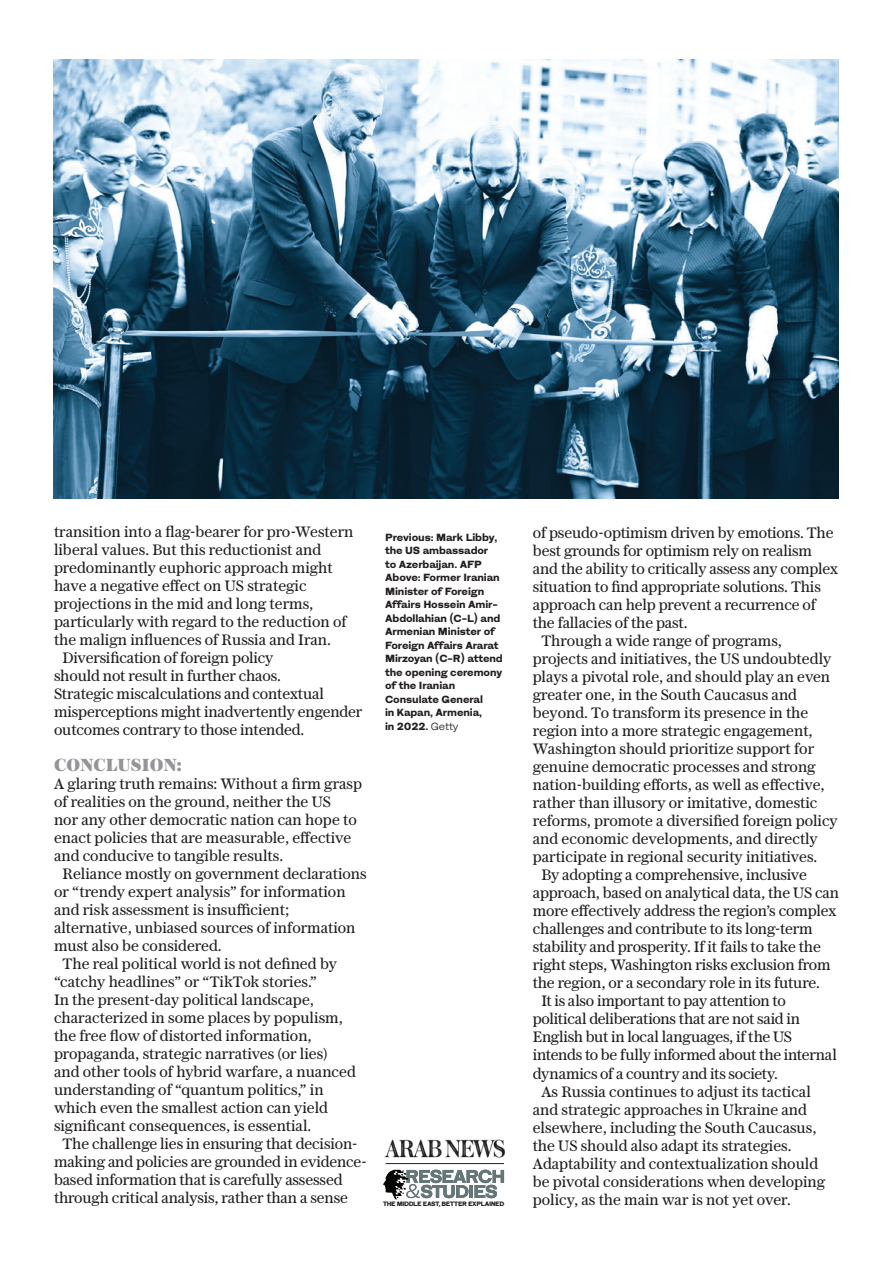
<style>
.page{position:relative;width:893px;height:1263px;background:#fff}
.page>*{position:absolute;margin:0;border:0;box-sizing:border-box;transform-origin:0 0}
.t1{font:900 18px "Austin News Deck";letter-spacing:.005em;color:#939598}
.t2{font:15px "Austin News Text";color:#231f20}
.t3{font:15px "Austin News Text";letter-spacing:-.02em;color:#231f20}
.t4{font:15px "Austin News Text";letter-spacing:-.025em;color:#231f20}
.t5{font:800 10.5px/13.5px "Isento";letter-spacing:-.01em;color:#231f20}
.t6{font:800 6.45px "Isento";letter-spacing:-.06em;color:#231f20}
.s1{font-weight:400}
</style>
<div class="page">
<img style="left:54px;top:60px;width:785px;height:438px">
<svg style="left:383px;top:1170px;width:121px;height:29px"></svg>
<img style="left:384px;top:1139px;width:121px;height:19px">
<hr style="left:386px;top:1163px;width:118px;height:1px;background:#231f20">
<p class="t2" style="left:54px;top:521px;width:301px">transition into a flag-bearer for pro-Western</p>
<p class="t2" style="left:54px;top:539px;width:269px">liberal values. But this reductionist and</p>
<p class="t2" style="left:54px;top:557px;width:280px">predominantly euphoric approach might</p>
<p class="t2" style="left:54px;top:575px;width:254px">have a negative effect on US strategic</p>
<p class="t2" style="left:54px;top:593px;width:261px">projections in the mid and long terms,</p>
<p class="t2" style="left:54px;top:611px;width:294px">particularly with regard to the reduction of</p>
<p class="t2" style="left:54px;top:629px;width:278px">the malign influences of Russia and Iran.</p>
<p class="t2" style="left:63px;top:647px;width:212px">Diversification of foreign policy</p>
<p class="t2" style="left:54px;top:665px;width:228px">should not result in further chaos.</p>
<p class="t2" style="left:54px;top:683px;width:271px">Strategic miscalculations and contextual</p>
<p class="t2" style="left:54px;top:701px;width:310px">misperceptions might inadvertently engender</p>
<p class="t2" style="left:54px;top:719px;width:252px">outcomes contrary to those intended.</p>
<p class="t1" style="left:54px;top:752px;width:129px">CONCLUSION:</p>
<p class="t2" style="left:54px;top:773px;width:310px">A glaring truth remains: Without a firm grasp</p>
<p class="t2" style="left:54px;top:791px;width:278px">of realities on the ground, neither the US</p>
<p class="t2" style="left:54px;top:809px;width:304px">nor any other democratic nation can hope to</p>
<p class="t2" style="left:54px;top:827px;width:299px">enact policies that are measurable, effective</p>
<p class="t2" style="left:54px;top:845px;width:231px">and conducive to tangible results.</p>
<p class="t2" style="left:63px;top:863px;width:306px">Reliance mostly on government declarations</p>
<p class="t2" style="left:54px;top:881px;width:293px">or “trendy expert analysis” for information</p>
<p class="t2" style="left:54px;top:899px;width:237px">and risk assessment is insufficient;</p>
<p class="t2" style="left:54px;top:917px;width:303px">alternative, unbiased sources of information</p>
<p class="t2" style="left:54px;top:935px;width:169px">must also be considered.</p>
<p class="t2" style="left:63px;top:953px;width:276px">The real political world is not defined by</p>
<p class="t2" style="left:54px;top:971px;width:264px">“catchy headlines” or “TikTok stories.”</p>
<p class="t2" style="left:54px;top:989px;width:261px">In the present-day political landscape,</p>
<p class="t2" style="left:54px;top:1007px;width:290px">characterized in some places by populism,</p>
<p class="t2" style="left:54px;top:1025px;width:259px">the free flow of distorted information,</p>
<p class="t2" style="left:54px;top:1043px;width:275px">propaganda, strategic narratives (or lies)</p>
<p class="t2" style="left:54px;top:1061px;width:303px">and other tools of hybrid warfare, a nuanced</p>
<p class="t2" style="left:54px;top:1079px;width:271px">understanding of “quantum politics,” in</p>
<p class="t2" style="left:54px;top:1097px;width:275px">which even the smallest action can yield</p>
<p class="t2" style="left:54px;top:1115px;width:259px">significant consequences, is essential.</p>
<p class="t2" style="left:63px;top:1133px;width:296px">The challenge lies in ensuring that decision-</p>
<p class="t2" style="left:54px;top:1151px;width:314px">making and policies are grounded in evidence-</p>
<p class="t2" style="left:54px;top:1169px;width:290px">based information that is carefully assessed</p>
<p class="t2" style="left:54px;top:1187px;width:295px">through critical analysis, rather than a sense</p>
<p class="t5" style="left:385px;top:530px;width:119px">Previous: Mark Libby, the US ambassador<br>to Azerbaijan. AFP<br>Above: Former Iranian<br>Minister of Foreign<br>Affairs Hossein Amir-<br>Abdollahian (C-L) and<br>Armenian Minister of<br>Foreign Affairs Ararat<br>Mirzoyan (C-R) attend the opening ceremony of the Iranian<br>Consulate General<br>in Kapan, Armenia,<br>in 2022. <span class="s1">Getty</span></p>
<p class="t6" style="left:383px;top:1200px;width:123px">THE MIDDLE EAST, BETTER EXPLAINED</p>
<p class="t2" style="left:533px;top:522px;width:302px">of pseudo-optimism driven by emotions. The</p>
<p class="t2" style="left:533px;top:540px;width:281px">best grounds for optimism rely on realism</p>
<p class="t2" style="left:533px;top:558px;width:307px">and the ability to critically assess any complex</p>
<p class="t2" style="left:533px;top:576px;width:290px">situation to find appropriate solutions. This</p>
<p class="t2" style="left:533px;top:594px;width:285px">approach can help prevent a recurrence of</p>
<p class="t2" style="left:533px;top:612px;width:156px">the fallacies of the past.</p>
<p class="t2" style="left:541px;top:630px;width:242px">Through a wide range of programs,</p>
<p class="t2" style="left:533px;top:648px;width:300px">projects and initiatives, the US undoubtedly</p>
<p class="t2" style="left:533px;top:666px;width:299px">plays a pivotal role, and should play an even</p>
<p class="t2" style="left:533px;top:684px;width:266px">greater one, in the South Caucasus and</p>
<p class="t2" style="left:533px;top:702px;width:277px">beyond. To transform its presence in the</p>
<p class="t2" style="left:533px;top:720px;width:281px">region into a more strategic engagement,</p>
<p class="t2" style="left:533px;top:738px;width:283px">Washington should prioritize support for</p>
<p class="t2" style="left:533px;top:756px;width:284px">genuine democratic processes and strong</p>
<p class="t2" style="left:533px;top:774px;width:293px">nation-building efforts, as well as effective,</p>
<p class="t2" style="left:533px;top:792px;width:286px">rather than illusory or imitative, domestic</p>
<p class="t2" style="left:533px;top:810px;width:306px">reforms, promote a diversified foreign policy</p>
<p class="t2" style="left:533px;top:828px;width:286px">and economic developments, and directly</p>
<p class="t2" style="left:533px;top:846px;width:286px">participate in regional security initiatives.</p>
<p class="t2" style="left:541px;top:864px;width:267px">By adopting a comprehensive, inclusive</p>
<p class="t2" style="left:533px;top:882px;width:308px">approach, based on analytical data, the US can</p>
<p class="t2" style="left:533px;top:900px;width:305px">more effectively address the region’s complex</p>
<p class="t2" style="left:533px;top:918px;width:281px">challenges and contribute to its long-term</p>
<p class="t2" style="left:533px;top:936px;width:289px">stability and prosperity. If it fails to take the</p>
<p class="t2" style="left:533px;top:954px;width:299px">right steps, Washington risks exclusion from</p>
<p class="t2" style="left:533px;top:972px;width:289px">the region, or a secondary role in its future.</p>
<p class="t4" style="left:541px;top:990px;width:246px">It is also important to pay attention to</p>
<p class="t2" style="left:533px;top:1008px;width:269px">political deliberations that are not said in</p>
<p class="t2" style="left:533px;top:1026px;width:261px">English but in local languages, if the US</p>
<p class="t3" style="left:533px;top:1044px;width:306px">intends to be fully informed about the internal</p>
<p class="t2" style="left:533px;top:1062px;width:246px">dynamics of a country and its society.</p>
<p class="t2" style="left:541px;top:1080px;width:271px">As Russia continues to adjust its tactical</p>
<p class="t2" style="left:533px;top:1098px;width:276px">and strategic approaches in Ukraine and</p>
<p class="t2" style="left:533px;top:1116px;width:285px">elsewhere, including the South Caucasus,</p>
<p class="t2" style="left:533px;top:1134px;width:260px">the US should also adapt its strategies.</p>
<p class="t2" style="left:533px;top:1152px;width:287px">Adaptability and contextualization should</p>
<p class="t2" style="left:533px;top:1170px;width:294px">be pivotal considerations when developing</p>
<p class="t2" style="left:533px;top:1188px;width:259px">policy, as the main war is not yet over.</p>
</div>
